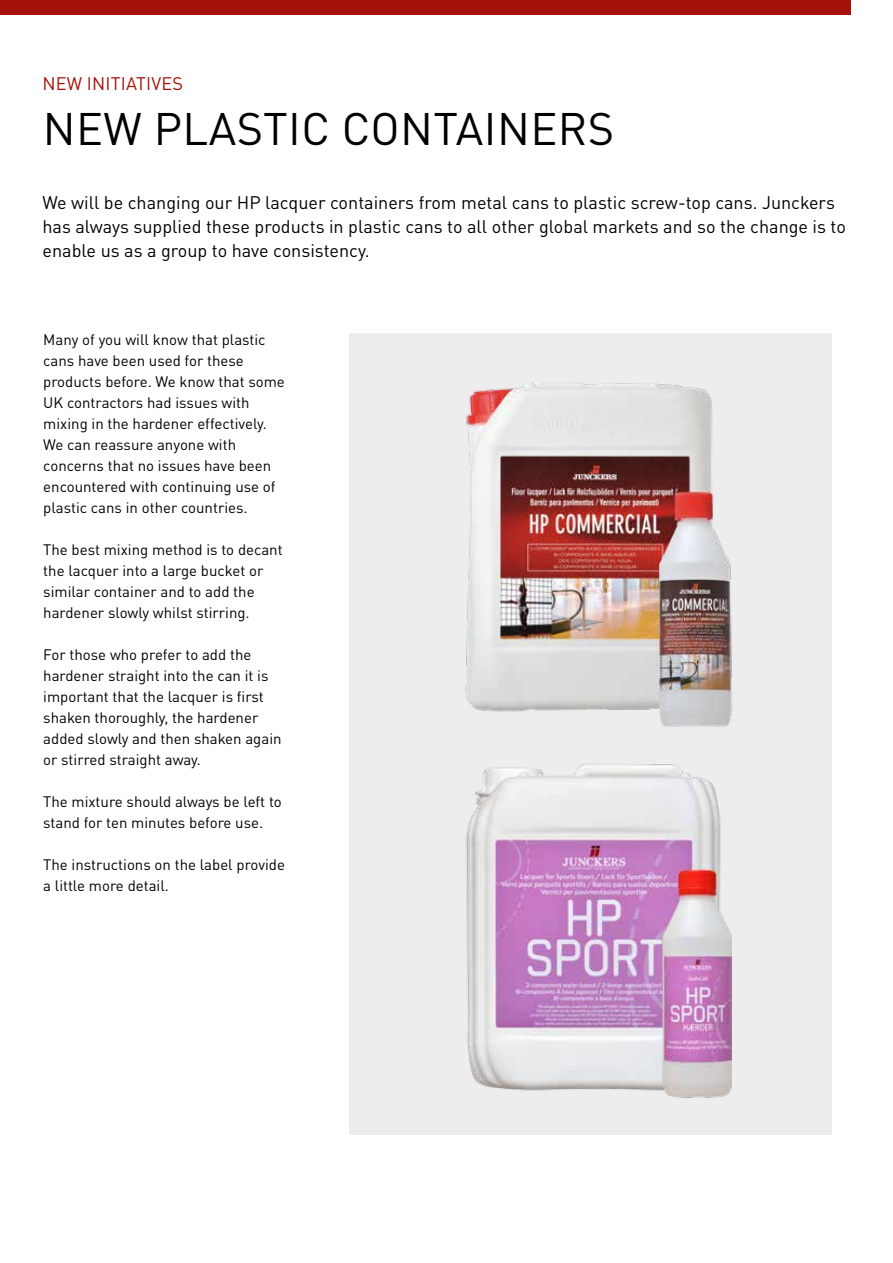
<style>
.page{position:relative;width:893px;height:1263px;background:#fff}
.page>*{position:absolute;margin:0;border:0;box-sizing:border-box;transform-origin:0 0}
.t1{font:45px "DIN Pro";letter-spacing:.01em;color:#000}
.t2{font:18px/24px "DIN Pro";color:#000}
.t3{font:18px "DIN Pro";letter-spacing:.01em;color:#a51008}
.t4{font:15px/21px "DIN Pro";color:#000}
</style>
<div class="page">
<div style="left:0;top:0;width:850px;height:15px;background:#a51008"></div>
<div style="left:349px;top:334px;width:482px;height:801px;background:#ededed"></div>
<img style="left:465px;top:382px;width:268px;height:345px">
<img style="left:466px;top:763px;width:265px;height:335px">
<p class="t3" style="left:43px;top:70px;width:142px">NEW INITIATIVES</p>
<h1 class="t1" style="left:43px;top:94px;width:573px">NEW PLASTIC CONTAINERS</h1>
<p class="t2" style="left:43px;top:190px;width:805px">We will be changing our HP lacquer containers from metal cans to plastic screw-top cans. Junckers has always supplied these products in plastic cans to all other global markets and so the change is to enable us as a group to have consistency.</p>
<p class="t4" style="left:43px;top:328px;width:243px">Many of you will know that plastic cans have been used for these products before. We know that some<br>UK contractors had issues with mixing in the hardener effectively.<br>We can reassure anyone with concerns that no issues have been encountered with continuing use of plastic cans in other countries.</p>
<p class="t4" style="left:43px;top:538px;width:241px">The best mixing method is to decant the lacquer into a large bucket or similar container and to add the hardener slowly whilst stirring.</p>
<p class="t4" style="left:43px;top:643px;width:240px">For those who prefer to add the hardener straight into the can it is important that the lacquer is first shaken thoroughly, the hardener added slowly and then shaken again or stirred straight away.</p>
<p class="t4" style="left:43px;top:790px;width:240px">The mixture should always be left to stand for ten minutes before use.</p>
<p class="t4" style="left:43px;top:853px;width:243px">The instructions on the label provide a little more detail.</p>
</div>
